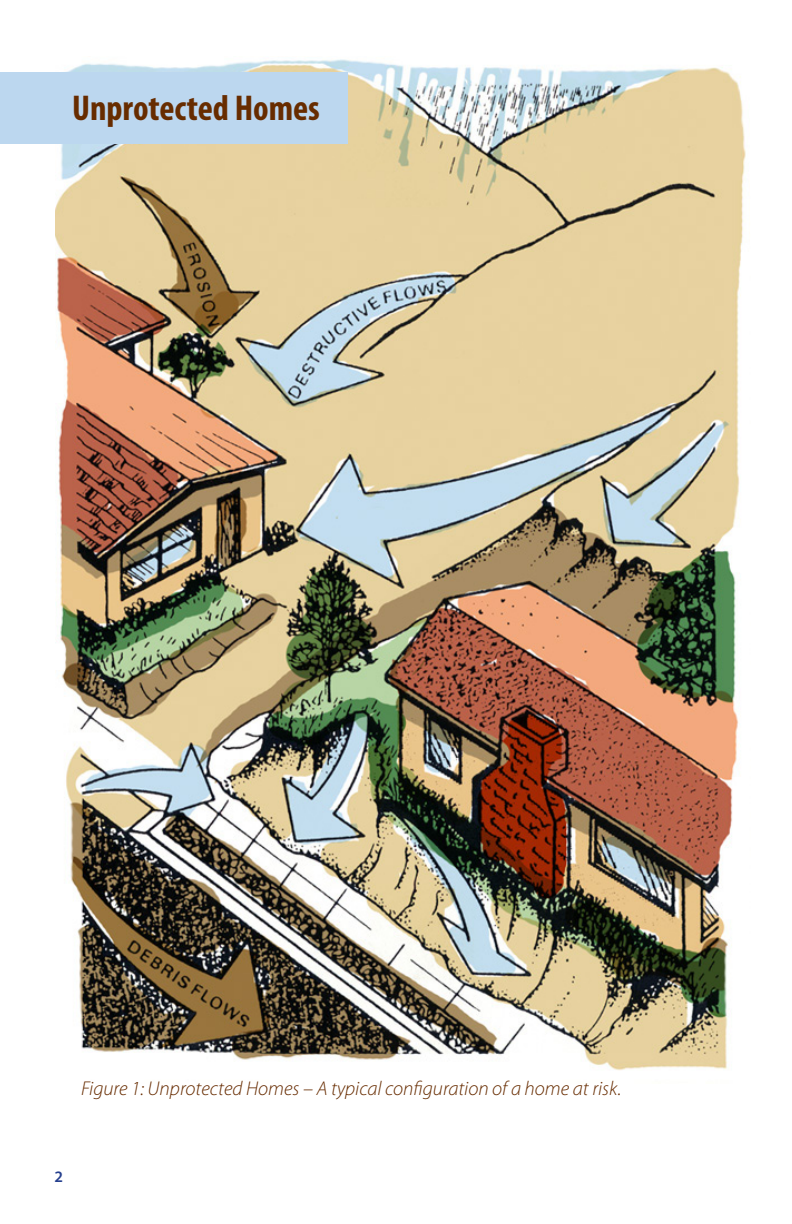
<style>
.page{position:relative;width:792px;height:1224px;background:#fff}
.page>*{position:absolute;margin:0;border:0;box-sizing:border-box;transform-origin:0 0}
.t1{font:700 condensed 36px "Myriad Pro";color:#672c00}
.t2{font:italic 300 20px "Myriad Pro";color:#672c00}
.t3{font:600 16px "Myriad Pro";color:#253f8e}
</style>
<div class="page">
<img style="left:56px;top:59px;width:690px;height:1012px">
<div style="left:0;top:72px;width:348px;height:72px;background:#bcd7ef"></div>
<p class="t1" style="left:72px;top:85px;width:249px">Unprotected Homes</p>
<p class="t2" style="left:81px;top:1078px;width:542px">Figure 1: Unprotected Homes – A typical configuration of a home at risk.</p>
<p class="t3" style="left:55px;top:1166px;width:10px">2</p>
</div>
